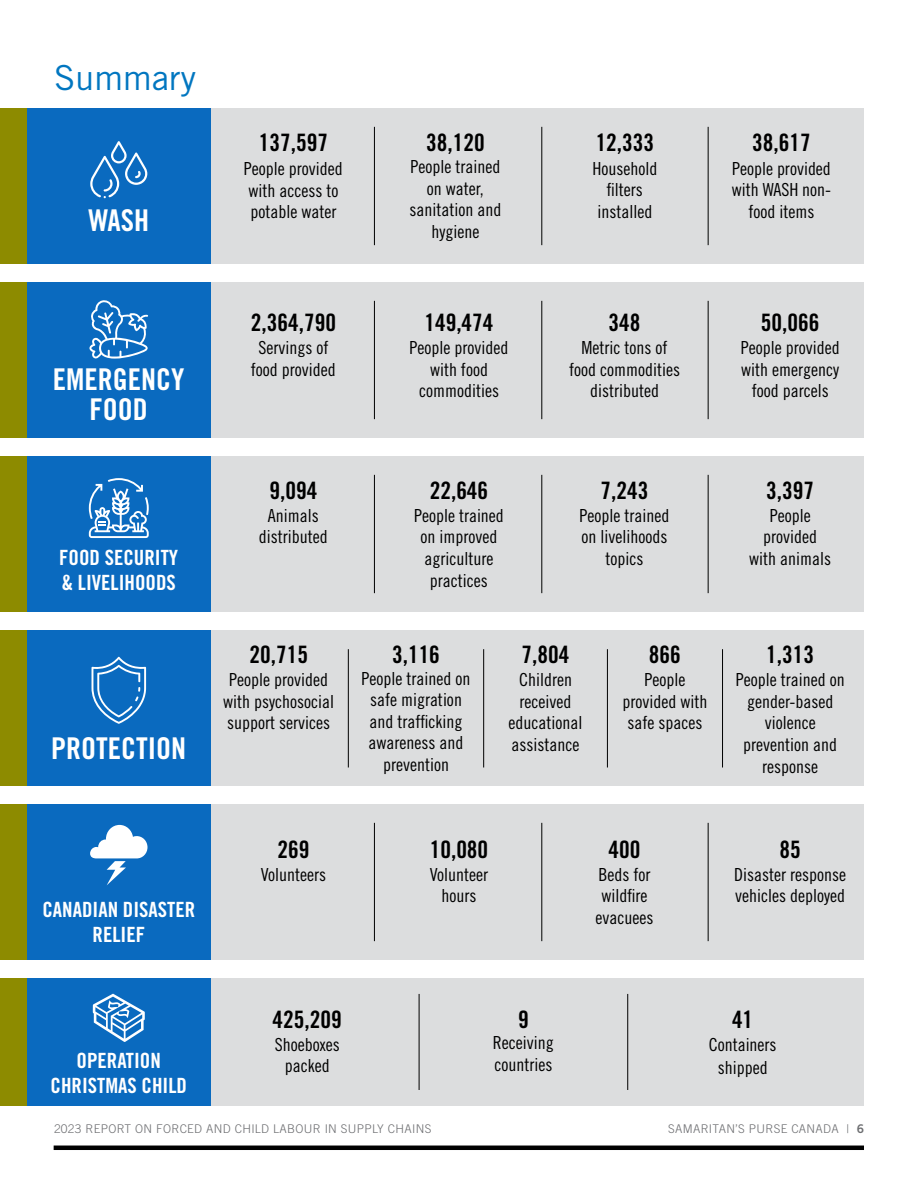
<style>
.page{position:relative;width:918px;height:1188px;background:#fff}
.page>*{position:absolute;margin:0;border:0;box-sizing:border-box;transform-origin:0 0}
.t1{font:34.5px "Trade Gothic LT Std";color:#0076c0}
.t2{font:30px/29.8px "Trade Gothic LT Std Bd Cn 20";color:#fff;text-align:center}
.t3{font:24px "Trade Gothic LT Std Bd Cn 20";color:#000}
.t4{font:21px/25.2px "Trade Gothic LT Std Bd Cn 20";color:#fff;text-align:center}
.t5{font:18px/21.6px "Trade Gothic LT Std Cn 18";color:#000;text-align:center}
.t6{font:300 12px "Trade Gothic LT Std";letter-spacing:.025em;color:#6d6e71}
.s1{font-family:"Trade Gothic LT Std Bd 2";font-weight:400}
</style>
<div class="page">
<hr style="left:54px;top:1146px;width:810px;height:4px;background:#000">
<div style="left:167px;top:108px;width:697px;height:156px;background:#dcddde"></div>
<div style="left:167px;top:282px;width:697px;height:156px;background:#dcddde"></div>
<div style="left:167px;top:456px;width:697px;height:156px;background:#dcddde"></div>
<div style="left:167px;top:630px;width:697px;height:156px;background:#dcddde"></div>
<div style="left:167px;top:804px;width:697px;height:156px;background:#dcddde"></div>
<div style="left:167px;top:978px;width:697px;height:128px;background:#dcddde"></div>
<div style="left:0;top:108px;width:27px;height:156px;background:#8d8b00"></div>
<div style="left:0;top:282px;width:27px;height:156px;background:#8d8b00"></div>
<div style="left:0;top:456px;width:27px;height:156px;background:#8d8b00"></div>
<div style="left:0;top:630px;width:27px;height:156px;background:#8d8b00"></div>
<div style="left:0;top:804px;width:27px;height:156px;background:#8d8b00"></div>
<div style="left:0;top:978px;width:27px;height:128px;background:#8d8b00"></div>
<div style="left:27px;top:108px;width:184px;height:156px;background:#0a6abf"></div>
<div style="left:27px;top:282px;width:184px;height:156px;background:#0a6abf"></div>
<div style="left:27px;top:456px;width:184px;height:156px;background:#0a6abf"></div>
<div style="left:27px;top:630px;width:184px;height:156px;background:#0a6abf"></div>
<div style="left:27px;top:804px;width:184px;height:156px;background:#0a6abf"></div>
<div style="left:27px;top:978px;width:184px;height:128px;background:#0a6abf"></div>
<hr style="left:374px;top:127px;width:1px;height:118px;background:#000">
<hr style="left:374px;top:301px;width:1px;height:118px;background:#000">
<hr style="left:374px;top:475px;width:1px;height:118px;background:#000">
<hr style="left:374px;top:823px;width:1px;height:118px;background:#000">
<hr style="left:419px;top:994px;width:1px;height:96px;background:#000">
<hr style="left:541px;top:127px;width:1px;height:118px;background:#000">
<hr style="left:541px;top:301px;width:1px;height:118px;background:#000">
<hr style="left:541px;top:475px;width:1px;height:118px;background:#000">
<hr style="left:541px;top:823px;width:1px;height:118px;background:#000">
<hr style="left:627px;top:994px;width:1px;height:96px;background:#000">
<hr style="left:708px;top:127px;width:1px;height:118px;background:#000">
<hr style="left:708px;top:301px;width:1px;height:118px;background:#000">
<hr style="left:708px;top:475px;width:1px;height:118px;background:#000">
<hr style="left:722px;top:649px;width:1px;height:118px;background:#000">
<hr style="left:607px;top:649px;width:1px;height:118px;background:#000">
<hr style="left:483px;top:649px;width:1px;height:118px;background:#000">
<hr style="left:348px;top:649px;width:1px;height:118px;background:#000">
<hr style="left:708px;top:823px;width:1px;height:118px;background:#000">
<svg style="left:90px;top:141px;width:57px;height:57px"></svg>
<svg style="left:89px;top:300px;width:59px;height:59px"></svg>
<svg style="left:89px;top:478px;width:60px;height:60px"></svg>
<svg style="left:92px;top:657px;width:54px;height:67px"></svg>
<svg style="left:90px;top:825px;width:57px;height:60px"></svg>
<svg style="left:93px;top:994px;width:52px;height:48px"></svg>
<h1 class="t1" style="left:54px;top:57px;width:143px">Summary</h1>
<h2 class="t2" style="left:89px;top:205px;width:62px">WASH</h2>
<h3 class="t3" style="left:259px;top:128px;width:71px">137,597</h3>
<p class="t5" style="left:244px;top:158px;width:100px;text-align:left">People provided with access to potable water</p>
<h3 class="t3" style="left:426px;top:128px;width:60px">38,120</h3>
<p class="t5" style="left:409px;top:156px;width:93px">People trained on water, sanitation and hygiene</p>
<h3 class="t3" style="left:596px;top:128px;width:60px">12,333</h3>
<p class="t5" style="left:592px;top:157px;width:66px">Household filters installed</p>
<h3 class="t3" style="left:752px;top:128px;width:60px">38,617</h3>
<p class="t5" style="left:732px;top:157px;width:101px">People provided with WASH non&shy;food items</p>
<h2 class="t2" style="left:53px;top:364px;width:133px">EMERGENCY<br>FOOD</h2>
<p class="t4" style="left:59px;top:544px;width:120px;text-align:left">FOOD SECURITY &amp; LIVELIHOODS</p>
<h2 class="t2" style="left:51px;top:733px;width:137px">PROTECTION</h2>
<p class="t4" style="left:42px;top:897px;width:154px">CANADIAN DISASTER<br>RELIEF</p>
<p class="t4" style="left:51px;top:1048px;width:138px">OPERATION<br>CHRISTMAS CHILD</p>
<h3 class="t3" style="left:251px;top:308px;width:87px">2,364,790</h3>
<p class="t5" style="left:251px;top:337px;width:86px">Servings of food provided</p>
<h3 class="t3" style="left:424px;top:308px;width:71px">149,474</h3>
<p class="t5" style="left:410px;top:337px;width:100px">People provided with food commodities</p>
<h3 class="t3" style="left:609px;top:308px;width:33px">348</h3>
<p class="t5" style="left:569px;top:337px;width:113px">Metric tons of food commodities distributed</p>
<h3 class="t3" style="left:761px;top:308px;width:60px">50,066</h3>
<p class="t5" style="left:741px;top:337px;width:100px">People provided with emergency food parcels</p>
<h3 class="t3" style="left:269px;top:476px;width:49px">9,094</h3>
<p class="t5" style="left:259px;top:504px;width:70px">Animals distributed</p>
<h3 class="t3" style="left:249px;top:640px;width:60px">20,715</h3>
<p class="t5" style="left:223px;top:669px;width:112px">People provided with psychosocial support services</p>
<h3 class="t3" style="left:277px;top:834px;width:33px">269</h3>
<p class="t5" style="left:261px;top:863px;width:67px">Volunteers</p>
<h3 class="t3" style="left:430px;top:476px;width:60px">22,646</h3>
<p class="t5" style="left:414px;top:504px;width:91px">People trained on improved agriculture practices</p>
<h3 class="t3" style="left:601px;top:476px;width:49px">7,243</h3>
<p class="t5" style="left:580px;top:504px;width:91px">People trained on livelihoods topics</p>
<h3 class="t3" style="left:392px;top:640px;width:49px">3,116</h3>
<p class="t5" style="left:362px;top:667px;width:110px">People trained on safe migration and trafficking awareness and prevention</p>
<h3 class="t3" style="left:522px;top:640px;width:49px">7,804</h3>
<p class="t5" style="left:509px;top:669px;width:75px">Children received educational assistance</p>
<h3 class="t3" style="left:649px;top:640px;width:33px">866</h3>
<p class="t5" style="left:622px;top:669px;width:86px">People provided with safe spaces</p>
<h3 class="t3" style="left:430px;top:834px;width:60px">10,080</h3>
<p class="t5" style="left:430px;top:863px;width:60px">Volunteer hours</p>
<h3 class="t3" style="left:609px;top:834px;width:33px">400</h3>
<p class="t5" style="left:596px;top:863px;width:59px">Beds for wildfire evacuees</p>
<h3 class="t3" style="left:766px;top:476px;width:49px">3,397</h3>
<p class="t5" style="left:749px;top:504px;width:83px">People provided with animals</p>
<h3 class="t3" style="left:766px;top:640px;width:49px">1,313</h3>
<p class="t5" style="left:736px;top:669px;width:110px">People trained on gender-based violence prevention and response</p>
<h3 class="t3" style="left:780px;top:834px;width:23px">85</h3>
<p class="t5" style="left:734px;top:863px;width:113px;text-align:left">Disaster response vehicles deployed</p>
<h3 class="t3" style="left:273px;top:1004px;width:71px">425,209</h3>
<p class="t5" style="left:275px;top:1033px;width:66px">Shoeboxes packed</p>
<h3 class="t3" style="left:518px;top:1004px;width:12px">9</h3>
<p class="t5" style="left:493px;top:1032px;width:62px;text-align:left">Receiving countries</p>
<h3 class="t3" style="left:732px;top:1004px;width:23px">41</h3>
<p class="t5" style="left:709px;top:1032px;width:69px;line-height:23.1px">Containers shipped</p>
<p class="t6" style="left:54px;top:1121px;width:379px">2023 REPORT ON FORCED AND CHILD LABOUR IN SUPPLY CHAINS</p>
<p class="t6" style="left:668px;top:1121px;width:197px">SAMARITAN’S PURSE CANADA | <span class="s1">6</span></p>
</div>
